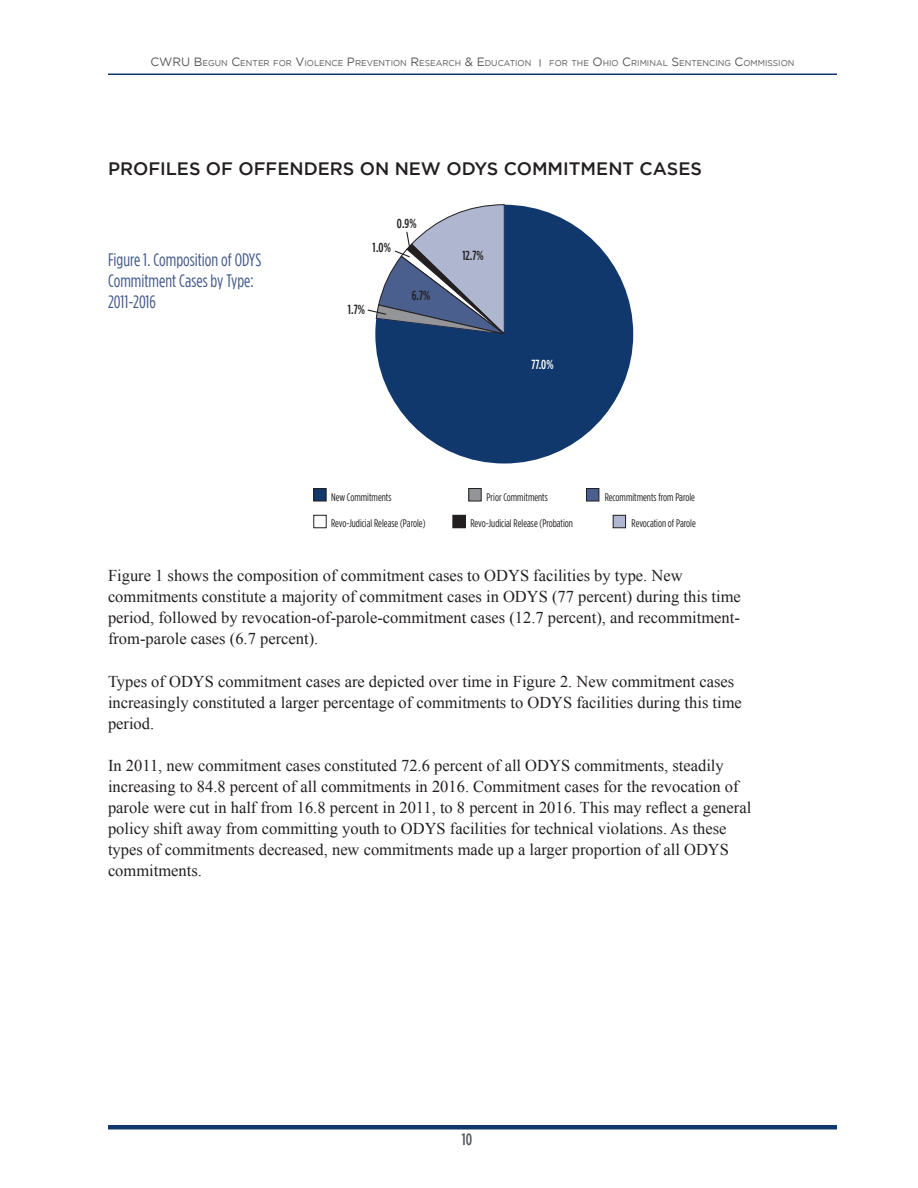
<style>
.page{position:relative;width:918px;height:1188px;background:#fff}
.page>*{position:absolute;margin:0;border:0;box-sizing:border-box;transform-origin:0 0}
.Body_Text{font:18px/21px "Gotham Condensed";color:#425987}
.Heading_1{font:500 18px "Gotham";color:#231f20}
.Body_Text-2{font:16.5px/21px "Times New Roman";color:#231f20}
.t1{font:500 16.5px "Gotham Condensed";color:#57585a}
.t2{font:500 13.2px "Gotham Condensed";color:#231f20}
.t3{font:500 13.2px "Gotham Condensed";color:#fff}
.t4{font:10.95px "Gotham Condensed";color:#231f20}
.t5{font:8.4px "Gotham";color:#57585a}
.s1{font-size:12px}
.s2{font-family:"Times New Roman";font-size:12px}
</style>
<div class="page">
<hr style="left:108px;top:74px;width:729px;height:1px;background:#11386d">
<div style="left:108px;top:1125px;width:729px;height:5px;background:#11386d"></div>
<svg style="left:375px;top:205px;width:258px;height:259px;fill:#11386d"></svg>
<svg style="left:367px;top:204px;width:138px;height:131px"></svg>
<div style="left:314px;top:489px;width:12px;height:12px;background:#11386d"></div>
<div style="left:314px;top:488px;width:12px;height:13px;border:1px solid #231f20"></div>
<div style="left:469px;top:489px;width:12px;height:12px;background:#939598"></div>
<div style="left:469px;top:488px;width:12px;height:13px;border:1px solid #231f20"></div>
<div style="left:586px;top:489px;width:13px;height:12px;background:#4a5f8d"></div>
<div style="left:586px;top:488px;width:13px;height:13px;border:1px solid #231f20"></div>
<div style="left:314px;top:515px;width:12px;height:13px;border:1px solid #231f20"></div>
<div style="left:453px;top:515px;width:12px;height:13px;background:#231f20"></div>
<div style="left:613px;top:515px;width:13px;height:13px;background:#afb6cf"></div>
<div style="left:613px;top:515px;width:13px;height:13px;border:1px solid #231f20"></div>
<p class="t5" style="left:150px;top:58px;width:646px"><span class="s1">CWRU B</span>EGUN <span class="s1">C</span>ENTER FOR <span class="s1">V</span>IOLENCE <span class="s1">P</span>REVENTION <span class="s1">R</span>ESEARCH <span class="s1">&amp; E</span>DUCATION <span class="s2">׀</span> FOR THE <span class="s1">O</span> HIO <span class="s1">C</span>RIMINAL <span class="s1">S</span>ENTENCING <span class="s1">C</span>OMMISSION</p>
<p class="Heading_1" style="left:108px;top:159px;width:596px">PROFILES OF OFFENDERS ON NEW ODYS COMMITMENT CASES</p>
<p class="Body_Text" style="left:108px;top:249px;width:155px">Figure 1. Composition of ODYS<br>Commitment Cases by Type:<br>2011-2016</p>
<p class="t2" style="left:397px;top:216px;width:21px">0.9%</p>
<p class="t2" style="left:373px;top:241px;width:20px">1.0%</p>
<p class="t2" style="left:348px;top:302px;width:19px">1.7%</p>
<p class="t2" style="left:412px;top:288px;width:20px">6.7%</p>
<p class="t2" style="left:462px;top:248px;width:23px">12.7%</p>
<p class="t3" style="left:531px;top:357px;width:24px">77.0%</p>
<p class="t4" style="left:331px;top:491px;width:62px">New Commitments</p>
<p class="t4" style="left:487px;top:491px;width:63px">Prior Commitments</p>
<p class="t4" style="left:605px;top:491px;width:92px">Recommitments from Parole</p>
<p class="t4" style="left:331px;top:517px;width:96px">Revo-Judicial Release (Parole)</p>
<p class="t4" style="left:471px;top:517px;width:104px">Revo-Judicial Release (Probation</p>
<p class="t4" style="left:632px;top:517px;width:66px">Revocation of Parole</p>
<p class="Body_Text-2" style="left:108px;top:565px;width:634px">Figure 1 shows the composition of commitment cases to ODYS facilities by type. New commitments constitute a majority of commitment cases in ODYS (77 percent) during this time period, followed by revocation-of-parole-commitment cases (12.7 percent), and recommitment&shy;from-parole cases (6.7 percent).</p>
<p class="Body_Text-2" style="left:108px;top:671px;width:635px">Types of ODYS commitment cases are depicted over time in Figure 2. New commitment cases increasingly constituted a larger percentage of commitments to ODYS facilities during this time period.</p>
<p class="Body_Text-2" style="left:108px;top:755px;width:645px">In 2011, new commitment cases constituted 72.6 percent of all ODYS commitments, steadily increasing to 84.8 percent of all commitments in 2016. Commitment cases for the revocation of parole were cut in half from 16.8 percent in 2011, to 8 percent in 2016. This may reflect a general policy shift away from committing youth to ODYS facilities for technical violations. As these types of commitments decreased, new commitments made up a larger proportion of all ODYS commitments.</p>
<p class="t1" style="left:462px;top:1130px;width:12px">10</p>
</div>
